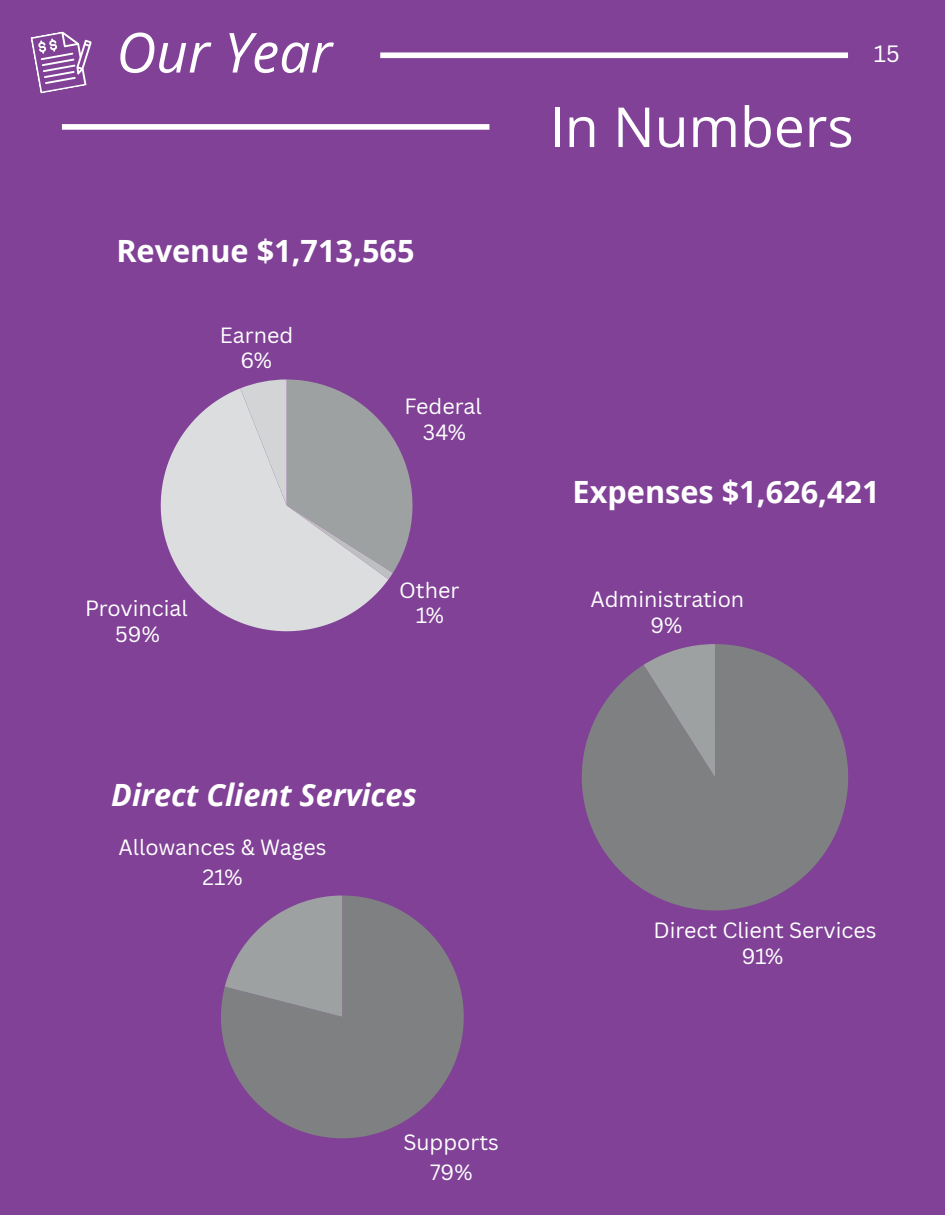
<style>
.page{position:relative;width:945px;height:1215px;background:#804196}
.page>*{position:absolute;margin:0;border:0;box-sizing:border-box;transform-origin:0 0}
.t1{font:55.2px "Open Sans";color:#fff}
.t2{font:italic 55.2px "Open Sans";color:#fff}
.t3{font:700 30.6px "Open Sans";color:#fff}
.t4{font:italic 700 30.6px "Open Sans";color:#fff}
.t5{font:22.95px "Canva Sans";color:#fff}
.t6{font:21.45px/25.5px "Canva Sans";color:#fff;text-align:center}
</style>
<div class="page">
<svg style="left:161px;top:388px;width:227px;height:243px;fill:#dcddde"></svg>
<svg style="left:240px;top:380px;width:173px;height:199px;background:#b1abb6"></svg>
<div style="left:380px;top:52px;width:468px;height:6px;background:#fff"></div>
<div style="left:62px;top:124px;width:427px;height:6px;background:#fff"></div>
<svg style="left:30px;top:31px;width:62px;height:63px"></svg>
<svg style="left:582px;top:644px;width:266px;height:267px;fill:#7f8081"></svg>
<svg style="left:644px;top:644px;width:71px;height:133px;background:#8f8e93"></svg>
<svg style="left:221px;top:895px;width:243px;height:243px;fill:#7f8081"></svg>
<svg style="left:225px;top:895px;width:117px;height:122px"></svg>
<h1 class="t2" style="left:116px;top:15px;width:217px">Our Year</h1>
<h2 class="t3" style="left:116px;top:229px;width:300px">Revenue $1,713,565</h2>
<p class="t6" style="left:220px;top:322px;width:75px">Earned<br>6%</p>
<p class="t6" style="left:85px;top:596px;width:104px">Provincial<br>59%</p>
<p class="t6" style="left:405px;top:394px;width:79px">Federal<br>34%</p>
<p class="t6" style="left:399px;top:578px;width:62px">Other<br>1%</p>
<h2 class="t4" style="left:111px;top:774px;width:307px">Direct Client Services</h2>
<p class="t6" style="left:119px;top:832px;width:209px;line-height:30.5px">Allowances &amp; Wages<br>21%</p>
<h1 class="t1" style="left:549px;top:89px;width:306px">In Numbers</h1>
<p class="t5" style="left:874px;top:40px;width:27px">15</p>
<h2 class="t3" style="left:573px;top:470px;width:309px">Expenses $1,626,421</h2>
<p class="t6" style="left:590px;top:587px;width:155px">Administration<br>9%</p>
<p class="t6" style="left:654px;top:918px;width:225px">Direct Client Services<br>91%</p>
<p class="t6" style="left:403px;top:1127px;width:97px;line-height:30px">Supports<br>79%</p>
</div>
